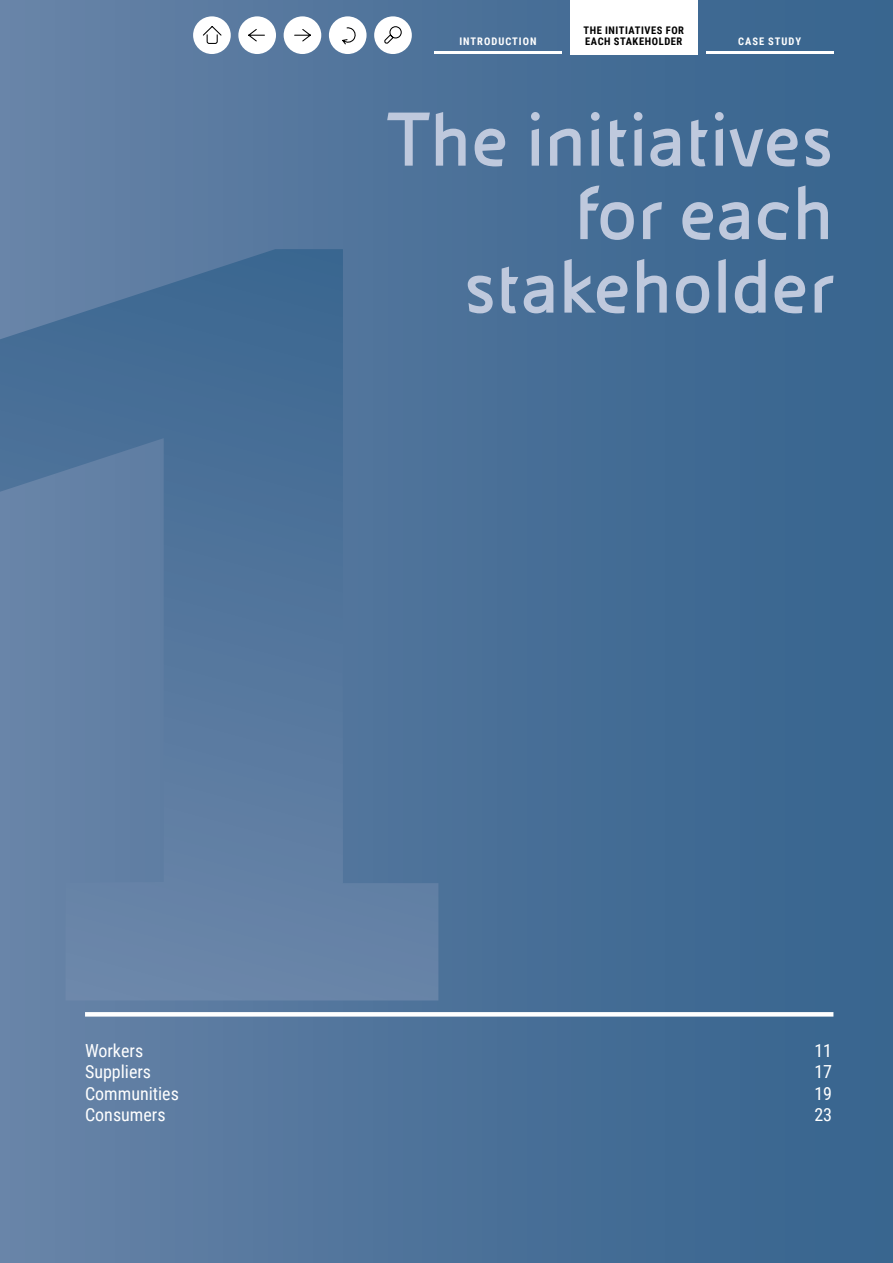
<style>
.page{position:relative;width:893px;height:1263px;background:#fff}
.page>*{position:absolute;margin:0;border:0;box-sizing:border-box;transform-origin:0 0}
.t1{font:700 81px/73.5px "Eni Exp";color:#bfc9dd;text-align:right}
.t2{font:18px "Roboto Condensed";color:#fff}
.t3{font:700 10.5px "Roboto Condensed";letter-spacing:.055em;color:#000}
.t4{font:700 10.5px "Roboto Condensed";letter-spacing:.095em;color:#fff}
</style>
<div class="page">
<div style="left:0;top:0;width:893px;height:1263px;background:linear-gradient(to right,#6783a7,#35638d)"></div>
<svg style="left:0;top:249px;width:438px;height:751px;background:#57789f"></svg>
<svg style="left:85px;top:1012px;width:748px;height:4px"></svg>
<div style="left:570px;top:0;width:127px;height:54px;background:#fff"></div>
<div style="left:284px;top:16px;width:37px;height:38px;background:#fff;border-radius:50%"></div>
<svg style="left:294px;top:29px;width:17px;height:13px"></svg>
<div style="left:374px;top:16px;width:38px;height:38px;background:#fff;border-radius:50%"></div>
<svg style="left:384px;top:26px;width:18px;height:18px"></svg>
<div style="left:329px;top:16px;width:38px;height:38px;background:#fff;border-radius:50%"></div>
<svg style="left:342px;top:27px;width:14px;height:18px"></svg>
<div style="left:193px;top:16px;width:38px;height:38px;background:#fff;border-radius:50%"></div>
<svg style="left:202px;top:26px;width:20px;height:18px"></svg>
<div style="left:238px;top:16px;width:38px;height:38px;background:#fff;border-radius:50%"></div>
<svg style="left:248px;top:29px;width:17px;height:13px"></svg>
<hr style="left:434px;top:51px;width:128px;height:3px;background:#fff">
<hr style="left:706px;top:51px;width:127px;height:3px;background:#fff">
<p class="t3" style="left:583px;top:23px;width:102px">THE INITIATIVES FOR</p>
<p class="t4" style="left:459px;top:34px;width:79px">INTRODUCTION</p>
<p class="t3" style="left:585px;top:34px;width:99px">EACH STAKEHOLDER</p>
<p class="t4" style="left:738px;top:34px;width:65px">CASE STUDY</p>
<h1 class="t1" style="left:386px;top:104px;width:449px">The initiatives for each stakeholder</h1>
<p class="t2" style="left:85px;top:1037px;width:60px">Workers</p>
<p class="t2" style="left:814px;top:1037px;width:19px">11</p>
<p class="t2" style="left:85px;top:1059px;width:68px">Suppliers</p>
<p class="t2" style="left:814px;top:1059px;width:19px">17</p>
<p class="t2" style="left:85px;top:1081px;width:95px">Communities</p>
<p class="t2" style="left:814px;top:1081px;width:19px">19</p>
<p class="t2" style="left:85px;top:1102px;width:82px">Consumers</p>
<p class="t2" style="left:814px;top:1102px;width:19px">23</p>
</div>
